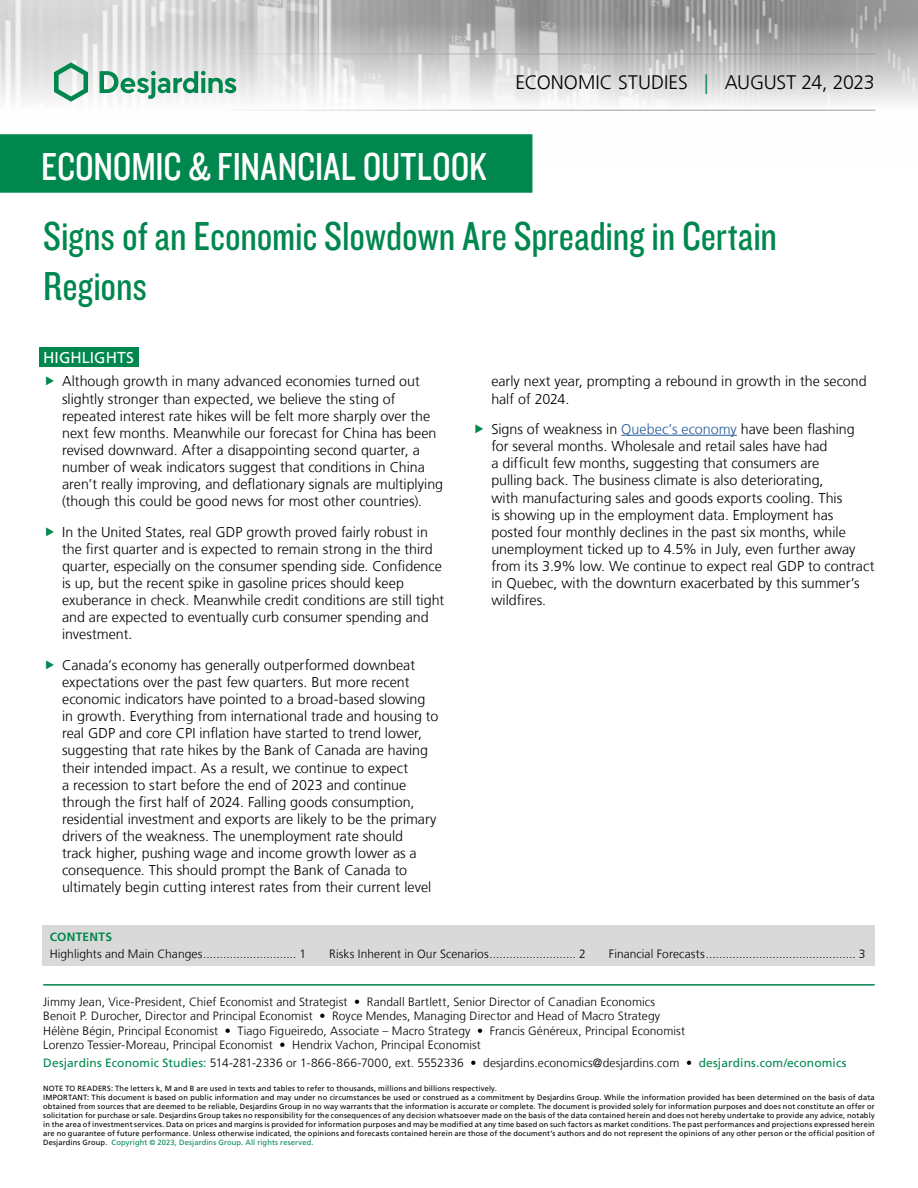
<style>
.page{position:relative;width:918px;height:1188px;background:#fff}
.page>*{position:absolute;margin:0;border:0;box-sizing:border-box;transform-origin:0 0}
.t1{font:42px/50.4px "Knockout 29 Junior Ltweight";color:#00874e}
.t2{font:40.5px "Knockout 29 Junior Ltweight";letter-spacing:-.005em;color:#fff}
.t3{font:300 19.5px "Frutiger LT";letter-spacing:-.005em;color:#000}
.t4{font:15.75px "Frutiger LT";letter-spacing:.005em;color:#fff}
.t5{font:300 14.25px/17.1px "Frutiger LT";color:#000}
.t6{font:300 12px/14.4px "Frutiger LT";letter-spacing:.005em;color:#000}
.t7{font:700 12px "Frutiger LT";letter-spacing:.02em;color:#00874e}
.t8{font:7.5px/9px "Frutiger LT";letter-spacing:.02em;color:#000}
.s1{color:#00874e}
.s2{color:#275b9b}
.s3{font-weight:400;color:#00874e}
</style>
<div class="page">
<img style="left:0;top:0;width:918px;height:164px">
<hr style="left:43px;top:54px;width:832px;height:1px;background:#9d9d9c">
<hr style="left:43px;top:110px;width:832px;height:1px;background:#9d9d9c">
<svg style="left:54px;top:62px;width:34px;height:40px"></svg>
<svg style="left:100px;top:71px;width:136px;height:28px"></svg>
<div style="left:0;top:135px;width:532px;height:57px;background:#00874e"></div>
<div style="left:0;top:134px;width:532px;height:59px;border:2px solid #00874e"></div>
<div style="left:43px;top:925px;width:832px;height:41px;background:#d9d9d9"></div>
<hr style="left:43px;top:984px;width:832px;height:2px;background:#00874e">
<div style="left:39px;top:347px;width:99px;height:20px;background:#00874e"></div>
<hr style="left:621px;top:435px;width:116px;height:1px;background:#275b9b">
<h2 class="t2" style="left:41px;top:140px;width:447px">ECONOMIC &amp; FINANCIAL OUTLOOK</h2>
<h3 class="t3" style="left:516px;top:72px;width:361px">ECONOMIC STUDIES <span class="s1">|</span> AUGUST 24, 2023</h3>
<h1 class="t1" style="left:43px;top:209px;width:735px">Signs of an Economic Slowdown Are Spreading in Certain<br>Regions</h1>
<p class="t4" style="left:43px;top:348px;width:92px">HIGHLIGHTS</p>
<p class="t5" style="left:62px;top:373px;width:383px">Although growth in many advanced economies turned out slightly stronger than expected, we believe the sting of repeated interest rate hikes will be felt more sharply over the next few months. Meanwhile our forecast for China has been revised downward. After a disappointing second quarter, a number of weak indicators suggest that conditions in China aren’t really improving, and deflationary signals are multiplying (though this could be good news for most other countries).</p>
<p class="t5" style="left:62px;top:524px;width:384px">In the United States, real GDP growth proved fairly robust in the first quarter and is expected to remain strong in the third quarter, especially on the consumer spending side. Confidence is up, but the recent spike in gasoline prices should keep exuberance in check. Meanwhile credit conditions are still tight and are expected to eventually curb consumer spending and investment.</p>
<p class="t5" style="left:62px;top:657px;width:378px">Canada’s economy has generally outperformed downbeat expectations over the past few quarters. But more recent economic indicators have pointed to a broad-based slowing in growth. Everything from international trade and housing to real GDP and core CPI inflation have started to trend lower, suggesting that rate hikes by the Bank of Canada are having their intended impact. As a result, we continue to expect<br>a recession to start before the end of 2023 and continue through the first half of 2024. Falling goods consumption, residential investment and exports are likely to be the primary drivers of the weakness. The unemployment rate should<br>track higher, pushing wage and income growth lower as a consequence. This should prompt the Bank of Canada to ultimately begin cutting interest rates from their current level</p>
<p class="t5" style="left:491px;top:373px;width:377px">early next year, prompting a rebound in growth in the second half of 2024.</p>
<p class="t5" style="left:491px;top:421px;width:385px">Signs of weakness in <span class="s2">Quebec’s economy</span> have been flashing for several months. Wholesale and retail sales have had<br>a difficult few months, suggesting that consumers are<br>pulling back. The business climate is also deteriorating,<br>with manufacturing sales and goods exports cooling. This<br>is showing up in the employment data. Employment has posted four monthly declines in the past six months, while unemployment ticked up to 4.5% in July, even further away from its 3.9% low. We continue to expect real GDP to contract in Quebec, with the downturn exacerbated by this summer’s wildfires.</p>
<p class="t7" style="left:50px;top:929px;width:64px">CONTENTS</p>
<p class="t6" style="left:50px;top:946px;width:258px">Highlights and Main Changes............................ 1</p>
<p class="t6" style="left:329px;top:946px;width:258px">Risks Inherent in Our Scenarios.......................... 2</p>
<p class="t6" style="left:609px;top:946px;width:258px">Financial Forecasts............................................. 3</p>
<p class="t6" style="left:43px;top:995px;width:643px">Jimmy Jean, Vice-President, Chief Economist and Strategist • Randall Bartlett, Senior Director of Canadian Economics Benoit P. Durocher, Director and Principal Economist • Royce Mendes, Managing Director and Head of Macro Strategy Hélène Bégin, Principal Economist • Tiago Figueiredo, Associate – Macro Strategy • Francis Généreux, Principal Economist Lorenzo Tessier-Moreau, Principal Economist • Hendrix Vachon, Principal Economist</p>
<p class="t6" style="left:43px;top:1056px;width:805px"><span class="s3">Desjardins Economic Studies:</span> 514‑281‑2336 or 1-866‑866‑7000, ext. 5552336 • desjardins.economics@desjardins.com • <span class="s3">desjardins.com/economics</span></p>
<p class="t8" style="left:43px;top:1084px;width:833px">NOTE TO READERS: The letters k, M and B are used in texts and tables to refer to thousands, millions and billions respectively.<br>IMPORTANT: This document is based on public information and may under no circumstances be used or construed as a commitment by Desjardins Group. While the information provided has been determined on the basis of data obtained from sources that are deemed to be reliable, Desjardins Group in no way warrants that the information is accurate or complete. The document is provided solely for information purposes and does not constitute an offer or solicitation for purchase or sale. Desjardins Group takes no responsibility for the consequences of any decision whatsoever made on the basis of the data contained herein and does not hereby undertake to provide any advice, notably in the area of investment services. Data on prices and margins is provided for information purposes and may be modified at any time based on such factors as market conditions. The past performances and projections expressed herein are no guarantee of future performance. Unless otherwise indicated, the opinions and forecasts contained herein are those of the document’s authors and do not represent the opinions of any other person or the official position of Desjardins Group. <span class="s1">Copyright © 2023, Desjardins Group. All rights reserved.</span></p>
</div>
